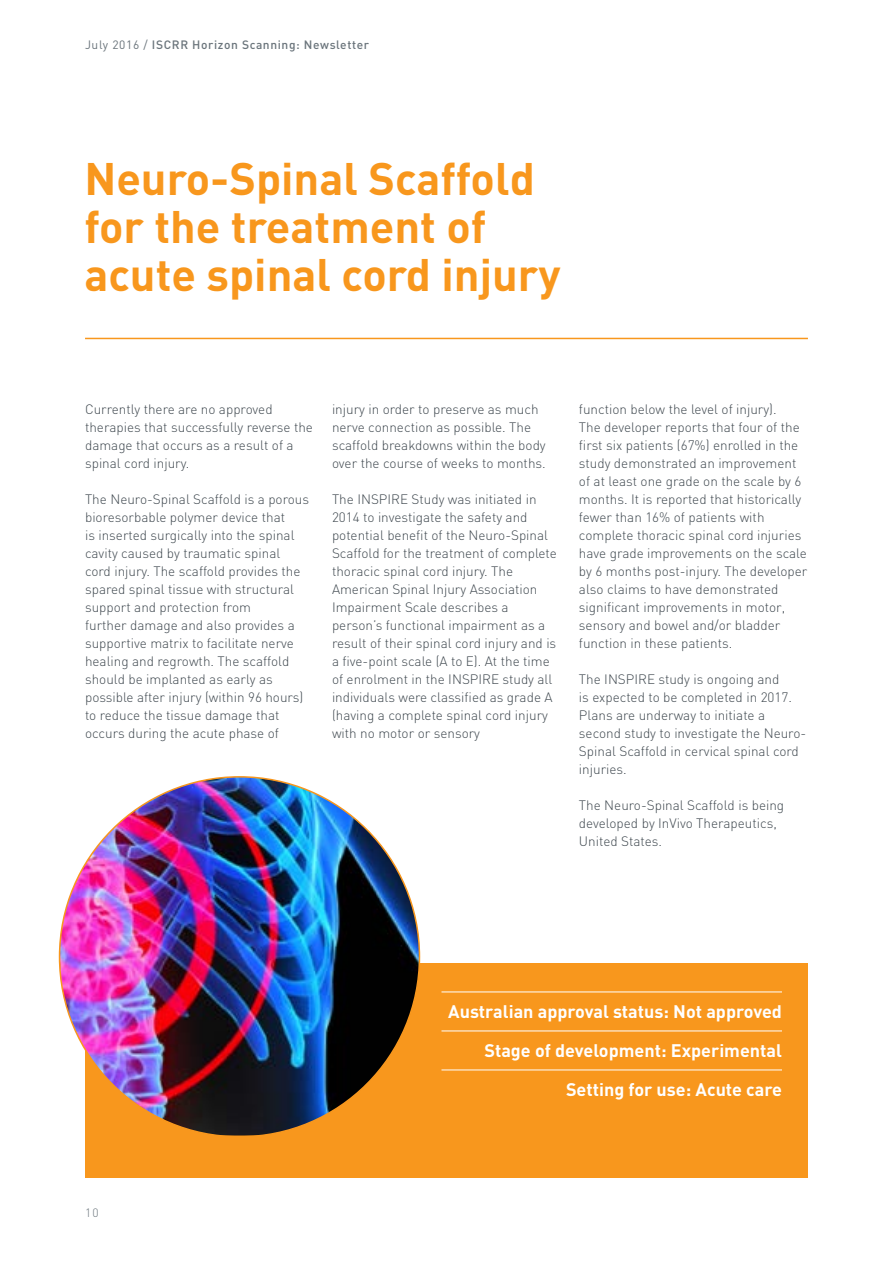
<style>
.page{position:relative;width:893px;height:1263px;background:#fff}
.page>*{position:absolute;margin:0;border:0;box-sizing:border-box;transform-origin:0 0}
.t1{font:700 45px/48px "DIN";color:#f8971d}
.t2{font:700 18px "DINOT";color:#fff}
.body_copy_ok{font:300 13.5px/18px "DIN";color:#3e474e}
.t3{font:500 12px "DIN";letter-spacing:.05em;color:#6a747b}
.t4{font:300 12px "DIN";color:#6a747b}
.s1{font-weight:400}
</style>
<div class="page">
<div style="left:85px;top:963px;width:723px;height:215px;background:#f8971d"></div>
<img style="left:60px;top:777px;width:359px;height:360px;border-radius:180px">
<hr style="left:441px;top:991px;width:341px;height:1px;background:#fff">
<hr style="left:441px;top:1030px;width:341px;height:1px;background:#fff">
<hr style="left:441px;top:1069px;width:341px;height:1px;background:#fff">
<hr style="left:85px;top:338px;width:723px;height:1px;background:#f8971d">
<p class="t3" style="left:85px;top:37px;width:285px"><span class="s1">July 2016 /</span> ISCRR Horizon Scanning: Newsletter</p>
<p class="t1" style="left:84px;top:153px;width:478px">Neuro-Spinal Scaffold for the treatment of acute spinal cord injury</p>
<p class="body_copy_ok" style="left:85px;top:400px;width:229px">Currently there are no approved therapies that successfully reverse the damage that occurs as a result of a spinal cord injury.</p>
<p class="body_copy_ok" style="left:85px;top:490px;width:226px">The Neuro-Spinal Scaffold is a porous bioresorbable polymer device that<br>is inserted surgically into the spinal cavity caused by traumatic spinal cord injury. The scaffold provides the spared spinal tissue with structural support and protection from<br>further damage and also provides a supportive matrix to facilitate nerve healing and regrowth. The scaffold should be implanted as early as possible after injury (within 96 hours) to reduce the tissue damage that occurs during the acute phase of</p>
<p class="body_copy_ok" style="left:332px;top:400px;width:215px">injury in order to preserve as much nerve connection as possible. The scaffold breakdowns within the body over the course of weeks to months.</p>
<p class="body_copy_ok" style="left:332px;top:490px;width:226px">The INSPIRE Study was initiated in 2014 to investigate the safety and potential benefit of the Neuro-Spinal Scaffold for the treatment of complete thoracic spinal cord injury. The American Spinal Injury Association Impairment Scale describes a person’s functional impairment as a result of their spinal cord injury and is a five-point scale (A to E). At the time of enrolment in the INSPIRE study all individuals were classified as grade A (having a complete spinal cord injury with no motor or sensory</p>
<p class="body_copy_ok" style="left:579px;top:400px;width:230px">function below the level of injury).<br>The developer reports that four of the first six patients (67%) enrolled in the study demonstrated an improvement of at least one grade on the scale by 6 months. It is reported that historically fewer than 16% of patients with complete thoracic spinal cord injuries have grade improvements on the scale by 6 months post-injury. The developer also claims to have demonstrated significant improvements in motor, sensory and bowel and/or bladder function in these patients.</p>
<p class="body_copy_ok" style="left:579px;top:670px;width:229px">The INSPIRE study is ongoing and<br>is expected to be completed in 2017.<br>Plans are underway to initiate a second study to investigate the Neuro-<br>Spinal Scaffold in cervical spinal cord injuries.</p>
<p class="body_copy_ok" style="left:579px;top:796px;width:207px">The Neuro-Spinal Scaffold is being developed by InVivo Therapeutics,<br>United States.</p>
<p class="t4" style="left:85px;top:1206px;width:15px">10</p>
<p class="t2" style="left:448px;top:999px;width:335px">Australian approval status: Not approved</p>
<p class="t2" style="left:484px;top:1038px;width:299px">Stage of development: Experimental</p>
<p class="t2" style="left:566px;top:1077px;width:217px">Setting for use: Acute care</p>
</div>
